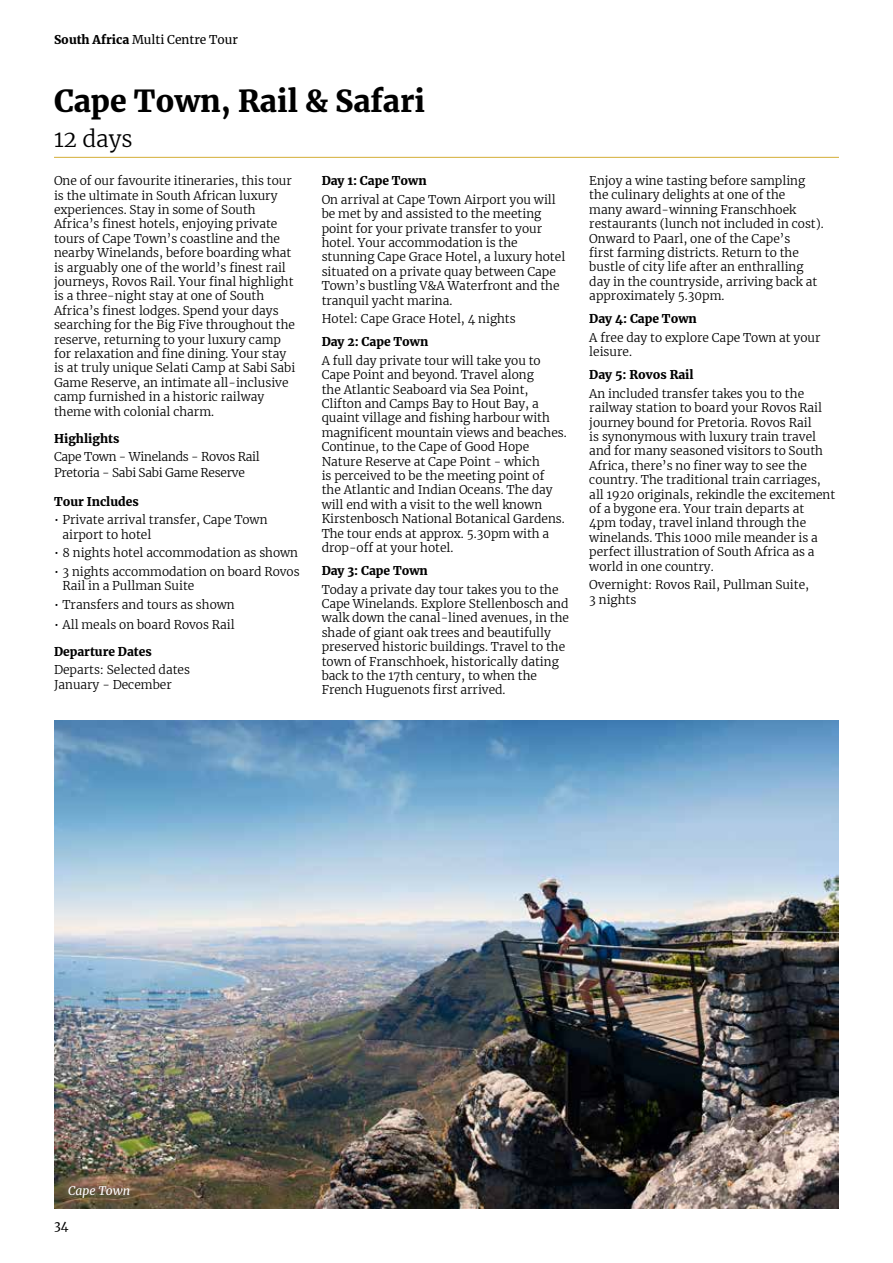
<style>
.page{position:relative;width:893px;height:1263px;background:#fff}
.page>*{position:absolute;margin:0;border:0;box-sizing:border-box;transform-origin:0 0}
.t1{font:900 30px "Merriweather";color:#000}
.t2{font:300 22.5px "Merriweather";color:#000}
.t3{font:300 12px/14.4px "Merriweather";color:#000}
.t4{font:900 12px "Merriweather";color:#000}
.t5{font:300 12px/15.3px "Merriweather";letter-spacing:-.02em;color:#000}
.t6{font:12px "Merriweather";color:#000}
.t7{font:italic 12px "Merriweather";color:#fff}
.s1{font-weight:900}
</style>
<div class="page">
<img style="left:54px;top:721px;width:785px;height:488px">
<hr style="left:54px;top:157px;width:785px;height:1px;background:#d4ae36">
<p class="t6" style="left:54px;top:32px;width:185px"><span class="s1">South Africa</span> Multi Centre Tour</p>
<h1 class="t1" style="left:54px;top:80px;width:373px">Cape Town, Rail &amp; Safari</h1>
<h2 class="t2" style="left:54px;top:123px;width:80px">12 days</h2>
<p class="t3" style="left:54px;top:173px;width:243px">One of our favourite itineraries, this tour is the ultimate in South African luxury experiences. Stay in some of South Africa’s finest hotels, enjoying private tours of Cape Town’s coastline and the nearby Winelands, before boarding what is arguably one of the world’s finest rail journeys, Rovos Rail. Your final highlight is a three-night stay at one of South Africa’s finest lodges. Spend your days searching for the Big Five throughout the reserve, returning to your luxury camp for relaxation and fine dining. Your stay is at truly unique Selati Camp at Sabi Sabi Game Reserve, an intimate all-inclusive camp furnished in a historic railway theme with colonial charm.</p>
<p class="t4" style="left:54px;top:430px;width:67px">Highlights</p>
<p class="t5" style="left:54px;top:449px;width:207px">Cape Town - Winelands - Rovos Rail<br>Pretoria - Sabi Sabi Game Reserve</p>
<p class="t4" style="left:54px;top:493px;width:86px">Tour Includes</p>
<p class="t3" style="left:63px;top:512px;width:206px;text-indent:-9px">• Private arrival transfer, Cape Town airport to hotel</p>
<p class="t3" style="left:54px;top:545px;width:246px">• 8 nights hotel accommodation as shown</p>
<p class="t3" style="left:63px;top:564px;width:239px;text-indent:-9px">• 3 nights accommodation on board Rovos<br>Rail in a Pullman Suite</p>
<p class="t3" style="left:54px;top:597px;width:182px">• Transfers and tours as shown</p>
<p class="t3" style="left:54px;top:617px;width:182px">• All meals on board Rovos Rail</p>
<p class="t4" style="left:54px;top:643px;width:99px">Departure Dates</p>
<p class="t3" style="left:54px;top:662px;width:138px">Departs: Selected dates<br>January - December</p>
<p class="t4" style="left:322px;top:172px;width:107px">Day 1: Cape Town</p>
<p class="t3" style="left:322px;top:192px;width:245px">On arrival at Cape Town Airport you will be met by and assisted to the meeting point for your private transfer to your hotel. Your accommodation is the stunning Cape Grace Hotel, a luxury hotel situated on a private quay between Cape Town’s bustling V&amp;A Waterfront and the tranquil yacht marina.</p>
<p class="t3" style="left:322px;top:311px;width:196px">Hotel: Cape Grace Hotel, 4 nights</p>
<p class="t4" style="left:322px;top:333px;width:108px">Day 2: Cape Town</p>
<p class="t3" style="left:322px;top:353px;width:247px">A full day private tour will take you to Cape Point and beyond. Travel along<br>the Atlantic Seaboard via Sea Point, Clifton and Camps Bay to Hout Bay, a quaint village and fishing harbour with magnificent mountain views and beaches.<br>Continue, to the Cape of Good Hope Nature Reserve at Cape Point - which<br>is perceived to be the meeting point of<br>the Atlantic and Indian Oceans. The day will end with a visit to the well known Kirstenbosch National Botanical Gardens.<br>The tour ends at approx. 5.30pm with a drop-off at your hotel.</p>
<p class="t4" style="left:322px;top:562px;width:108px">Day 3: Cape Town</p>
<p class="t3" style="left:322px;top:582px;width:249px">Today a private day tour takes you to the Cape Winelands. Explore Stellenbosch and walk down the canal-lined avenues, in the shade of giant oak trees and beautifully preserved historic buildings. Travel to the town of Franschhoek, historically dating back to the 17th century, to when the French Huguenots first arrived.</p>
<p class="t3" style="left:589px;top:173px;width:236px">Enjoy a wine tasting before sampling the culinary delights at one of the<br>many award-winning Franschhoek restaurants (lunch not included in cost).<br>Onward to Paarl, one of the Cape’s<br>first farming districts. Return to the bustle of city life after an enthralling day in the countryside, arriving back at approximately 5.30pm.</p>
<p class="t4" style="left:589px;top:310px;width:109px">Day 4: Cape Town</p>
<p class="t3" style="left:589px;top:330px;width:233px">A free day to explore Cape Town at your leisure.</p>
<p class="t4" style="left:589px;top:366px;width:106px">Day 5: Rovos Rail</p>
<p class="t3" style="left:589px;top:386px;width:247px">An included transfer takes you to the railway station to board your Rovos Rail journey bound for Pretoria. Rovos Rail<br>is synonymous with luxury train travel and for many seasoned visitors to South Africa, there’s no finer way to see the country. The traditional train carriages, all 1920 originals, rekindle the excitement of a bygone era. Your train departs at<br>4pm today, travel inland through the winelands. This 1000 mile meander is a perfect illustration of South Africa as a world in one country.</p>
<p class="t3" style="left:589px;top:577px;width:221px">Overnight: Rovos Rail, Pullman Suite,<br>3 nights</p>
<p class="t7" style="left:68px;top:1182px;width:64px">Cape Town</p>
<p class="t6" style="left:54px;top:1217px;width:16px">34</p>
</div>
